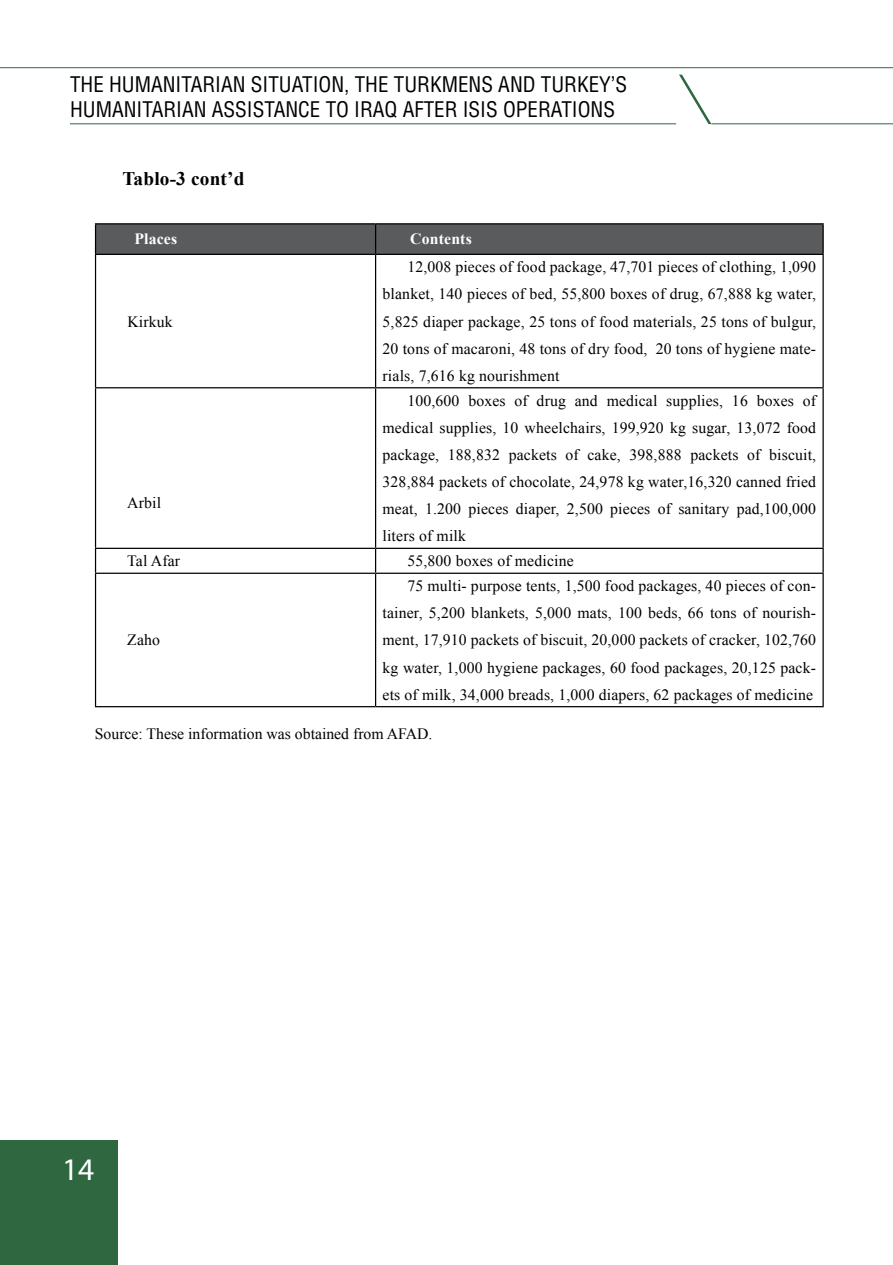
<style>
.page{position:relative;width:893px;height:1265px;background:#fff}
.page>*{position:absolute;margin:0;border:0;box-sizing:border-box;transform-origin:0 0}
.t1{font:31.5px "Myriad Pro";color:#fff}
.t2{font:condensed 21px/25.2px "Helvetica LT Std";color:#000}
.t3{font:700 19.25px "Times New Roman";letter-spacing:.01em;color:#000}
.t4{font:15.75px/27.1px "Times New Roman";letter-spacing:.01em;color:#000;text-align:justify}
.t5{font:700 15.75px "Times New Roman";letter-spacing:.01em;color:#fff}
</style>
<div class="page">
<hr style="left:711px;top:123px;width:182px;height:1px;background:#2f6740">
<hr style="left:0;top:67px;width:893px;height:1px;background:#2f6740">
<svg style="left:679px;top:75px;width:32px;height:49px"></svg>
<hr style="left:70px;top:123px;width:606px;height:1px;background:#2f6740">
<div style="left:0;top:1141px;width:117px;height:124px;background:#2f6740"></div>
<svg style="left:96px;top:224px;width:726px;height:30px;background:#57585a"></svg>
<hr style="left:95px;top:223px;width:281px;height:1px;background:#000">
<hr style="left:95px;top:224px;width:1px;height:30px;background:#000">
<hr style="left:376px;top:223px;width:448px;height:1px;background:#000">
<hr style="left:375px;top:224px;width:1px;height:30px;background:#000">
<hr style="left:822px;top:224px;width:2px;height:30px;background:#000">
<hr style="left:95px;top:254px;width:281px;height:1px;background:#000">
<hr style="left:376px;top:254px;width:448px;height:1px;background:#000">
<hr style="left:95px;top:255px;width:1px;height:132px;background:#000">
<hr style="left:375px;top:255px;width:1px;height:132px;background:#000">
<hr style="left:822px;top:255px;width:2px;height:132px;background:#000">
<hr style="left:95px;top:387px;width:281px;height:1px;background:#000">
<hr style="left:95px;top:388px;width:1px;height:160px;background:#000">
<hr style="left:376px;top:387px;width:448px;height:1px;background:#000">
<hr style="left:375px;top:388px;width:1px;height:160px;background:#000">
<hr style="left:822px;top:388px;width:2px;height:160px;background:#000">
<hr style="left:95px;top:548px;width:281px;height:1px;background:#000">
<svg style="left:95px;top:549px;width:1px;height:24px"></svg>
<hr style="left:376px;top:548px;width:448px;height:1px;background:#000">
<svg style="left:375px;top:549px;width:1px;height:24px"></svg>
<hr style="left:822px;top:549px;width:2px;height:24px;background:#000">
<hr style="left:95px;top:573px;width:281px;height:1px;background:#000">
<hr style="left:95px;top:574px;width:1px;height:132px;background:#000">
<hr style="left:376px;top:573px;width:448px;height:1px;background:#000">
<hr style="left:375px;top:574px;width:1px;height:132px;background:#000">
<hr style="left:822px;top:574px;width:2px;height:132px;background:#000">
<hr style="left:95px;top:706px;width:281px;height:1px;background:#000">
<hr style="left:376px;top:706px;width:448px;height:1px;background:#000">
<h2 class="t2" style="left:70px;top:72px;width:559px">THE HUMANITARIAN SITUATION, THE TURKMENS AND TURKEY’S<br>HUMANITARIAN ASSISTANCE TO IRAQ AFTER ISIS OPERATIONS</h2>
<p class="t3" style="left:122px;top:166px;width:124px">Tablo-3 cont’d</p>
<p class="t5" style="left:134px;top:228px;width:44px">Places</p>
<p class="t5" style="left:410px;top:228px;width:63px">Contents</p>
<p class="t4" style="left:127px;top:307px;width:47px">Kirkuk</p>
<p class="t4" style="left:127px;top:489px;width:35px">Arbil</p>
<p class="t4" style="left:383px;top:253px;width:435px;text-indent:25px">12,008 pieces of food package, 47,701 pieces of clothing, 1,090 blanket, 140 pieces of bed, 55,800 boxes of drug, 67,888 kg water, 5,825 diaper package, 25 tons of food materials, 25 tons of bulgur, 20 tons of macaroni, 48 tons of dry food, 20 tons of hygiene mate&shy;rials, 7,616 kg nourishment</p>
<p class="t4" style="left:383px;top:387px;width:435px;text-indent:25px">100,600 boxes of drug and medical supplies, 16 boxes of medical supplies, 10 wheelchairs, 199,920 kg sugar, 13,072 food package, 188,832 packets of cake, 398,888 packets of biscuit, 328,884 packets of chocolate, 24,978 kg water,16,320 canned fried meat, 1.200 pieces diaper, 2,500 pieces of sanitary pad,100,000 liters of milk</p>
<p class="t4" style="left:127px;top:547px;width:54px">Tal Afar</p>
<p class="t4" style="left:407px;top:547px;width:168px">55,800 boxes of medicine</p>
<p class="t4" style="left:383px;top:572px;width:435px;text-indent:25px">75 multi- purpose tents, 1,500 food packages, 40 pieces of con&shy;tainer, 5,200 blankets, 5,000 mats, 100 beds, 66 tons of nourish&shy;ment, 17,910 packets of biscuit, 20,000 packets of cracker, 102,760 kg water, 1,000 hygiene packages, 60 food packages, 20,125 pack&shy;ets of milk, 34,000 breads, 1,000 diapers, 62 packages of medicine</p>
<p class="t4" style="left:95px;top:719px;width:339px">Source: These information was obtained from AFAD.</p>
<p class="t4" style="left:127px;top:626px;width:34px">Zaho</p>
<h1 class="t1" style="left:62px;top:1150px;width:34px">14</h1>
</div>
